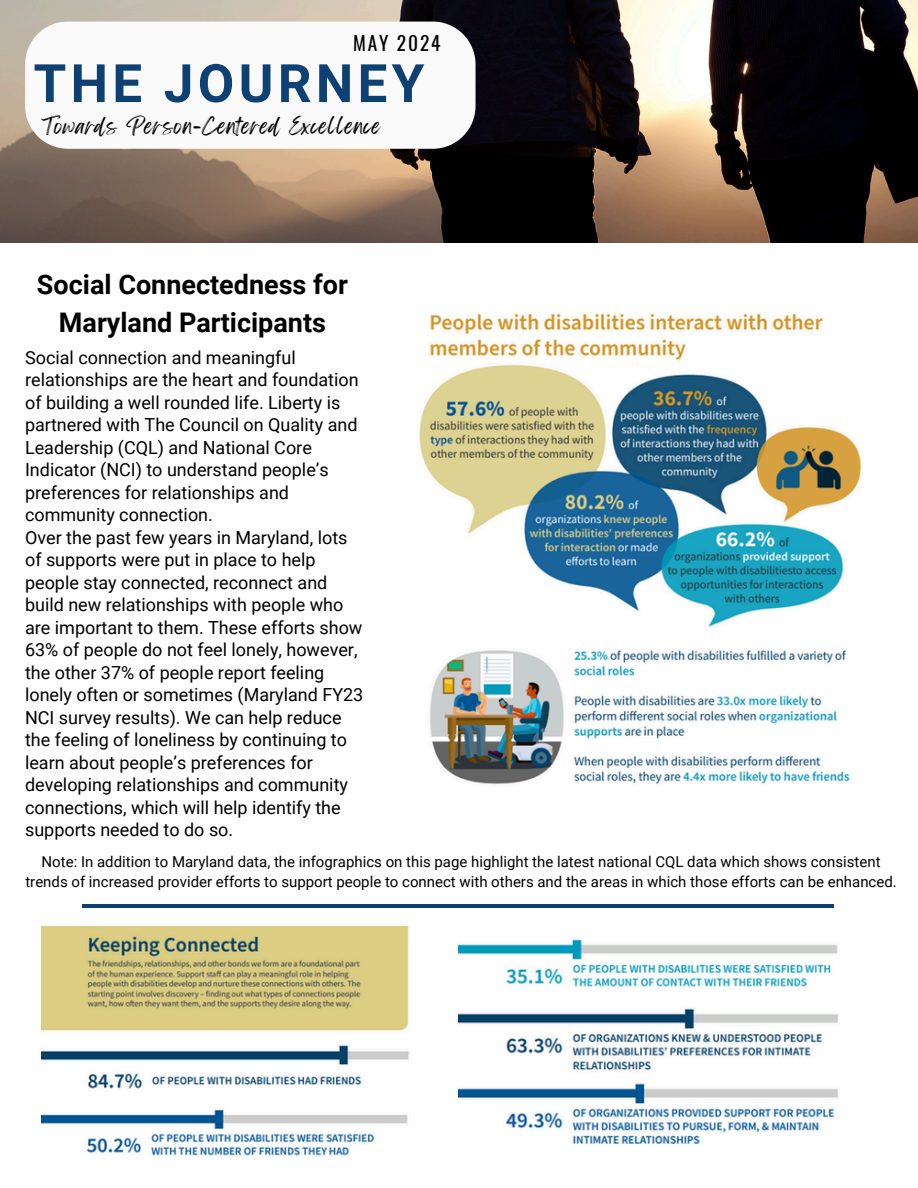
<style>
.page{position:relative;width:918px;height:1188px;background:#fff}
.page>*{position:absolute;margin:0;border:0;box-sizing:border-box;transform-origin:0 0}
.t1{font:700 52.95px "Roboto";letter-spacing:.08em;color:#0d4174}
.t2{font:700 27px/37.2px "Roboto";color:#000;text-align:center}
.t3{font:19.35px "Oswald";letter-spacing:.1em;color:#000}
.t4{font:18.75px "Feeling Passionate";letter-spacing:.05em;color:#000}
.t5{font:18px/22.5px "Roboto";color:#000}
.t6{font:15px/20.2px "Roboto";color:#000;text-align:center}
</style>
<div class="page">
<img style="left:0;top:0;width:918px;height:242px">
<svg style="left:25px;top:22px;width:450px;height:127px"></svg>
<img style="left:419px;top:313px;width:443px;height:471px">
<hr style="left:83px;top:904px;width:751px;height:3px;background:#0d4174">
<img style="left:458px;top:939px;width:380px;height:206px">
<img style="left:42px;top:927px;width:367px;height:229px">
<h2 class="t3" style="left:353px;top:28px;width:89px">MAY 2024</h2>
<p class="t1" style="left:34px;top:53px;width:392px">THE JOURNEY</p>
<h4 class="t4" style="left:42px;top:110px;width:340px">Towards Person-Centered Excellence</h4>
<p class="t2" style="left:37px;top:267px;width:313px">Social Connectedness for<br>Maryland Participants</p>
<p class="t5" style="left:25px;top:346px;width:340px">Social connection and meaningful relationships are the heart and foundation of building a well rounded life. Liberty is partnered with The Council on Quality and Leadership (CQL) and National Core Indicator (NCI) to understand people’s preferences for relationships and community connection.<br>Over the past few years in Maryland, lots of supports were put in place to help people stay connected, reconnect and build new relationships with people who are important to them. These efforts show 63% of people do not feel lonely, however, the other 37% of people report feeling lonely often or sometimes (Maryland FY23<br>NCI survey results). We can help reduce the feeling of loneliness by continuing to learn about people’s preferences for developing relationships and community connections, which will help identify the supports needed to do so.</p>
<p class="t6" style="left:25px;top:851px;width:873px">Note: In addition to Maryland data, the infographics on this page highlight the latest national CQL data which shows consistent trends of increased provider efforts to support people to connect with others and the areas in which those efforts can be enhanced.</p>
</div>
